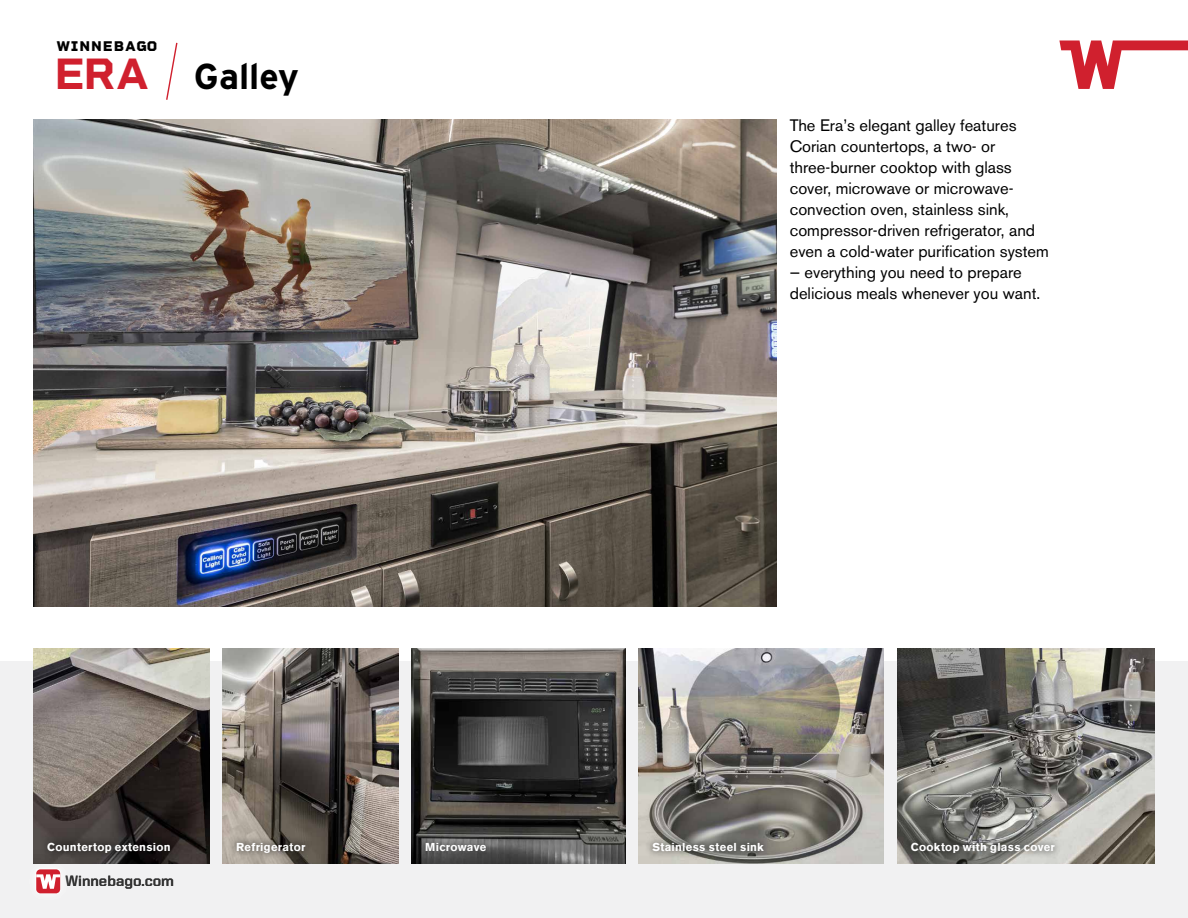
<style>
.page{position:relative;width:1188px;height:918px;background:#fff}
.page>*{position:absolute;margin:0;border:0;box-sizing:border-box;transform-origin:0 0}
.t1{font:700 44.7px "Rigid Square";color:#d0202e}
.t2{font:700 36px "Interstate";color:#000}
.t3{font:16.5px/21px "Akzidenz Grotesk BE";color:#000}
.t4{font:700 15px "United Sans Reg";color:#333}
.t5{font:800 14.4px "Rigid Square";letter-spacing:.07em;color:#000}
.t6{font:900 11.25px "Akzidenz Grotesk CE";letter-spacing:.02em;color:#fff}
</style>
<div class="page">
<div style="left:0;top:661px;width:1188px;height:257px;background:#f1f1f2"></div>
<svg style="left:1059px;top:40px;width:129px;height:49px"></svg>
<svg style="left:166px;top:42px;width:12px;height:58px"></svg>
<img style="left:34px;top:119px;width:742px;height:488px">
<svg style="left:36px;top:873px;width:25px;height:21px"></svg>
<div style="left:36px;top:869px;width:24px;height:24px;background:#d0202e;border-radius:4px"></div>
<svg style="left:36px;top:874px;width:24px;height:15px"></svg>
<img style="left:223px;top:648px;width:175px;height:216px">
<img style="left:34px;top:648px;width:175px;height:216px">
<img style="left:412px;top:648px;width:213px;height:216px">
<img style="left:639px;top:648px;width:245px;height:216px">
<img style="left:897px;top:648px;width:257px;height:216px">
<div style="left:40px;top:835px;width:138px;height:25px;background:#000;opacity:.75"></div>
<div style="left:229px;top:834px;width:84px;height:26px;background:#000;opacity:.75"></div>
<div style="left:418px;top:834px;width:76px;height:24px;background:#000;opacity:.75"></div>
<div style="left:645px;top:835px;width:126px;height:24px;background:#000;opacity:.75"></div>
<div style="left:904px;top:835px;width:158px;height:25px;background:#000;opacity:.75"></div>
<p class="t5" style="left:56px;top:38px;width:102px">WINNEBAGO</p>
<h1 class="t1" style="left:54px;top:47px;width:97px">ERA</h1>
<h2 class="t2" style="left:194px;top:56px;width:107px">Galley</h2>
<p class="t3" style="left:790px;top:115px;width:261px">The Era’s elegant galley features Corian countertops, a two- or three-burner cooktop with glass cover, microwave or microwave&shy;convection oven, stainless sink, compressor-driven refrigerator, and even a cold-water purification system</p>
<p class="t3" style="left:790px;top:262px;width:252px">— everything you need to prepare delicious meals whenever you want.</p>
<p class="t6" style="left:47px;top:839px;width:125px">Countertop extension</p>
<p class="t6" style="left:236px;top:839px;width:71px">Refrigerator</p>
<p class="t6" style="left:425px;top:839px;width:63px">Microwave</p>
<p class="t6" style="left:652px;top:839px;width:113px">Stainless steel sink</p>
<p class="t6" style="left:911px;top:839px;width:146px">Cooktop with glass cover</p>
<p class="t6" style="left:965px;top:839px;width:88px">Pantry drawers</p>
<p class="t4" style="left:66px;top:872px;width:110px">Winnebago.com</p>
</div>
